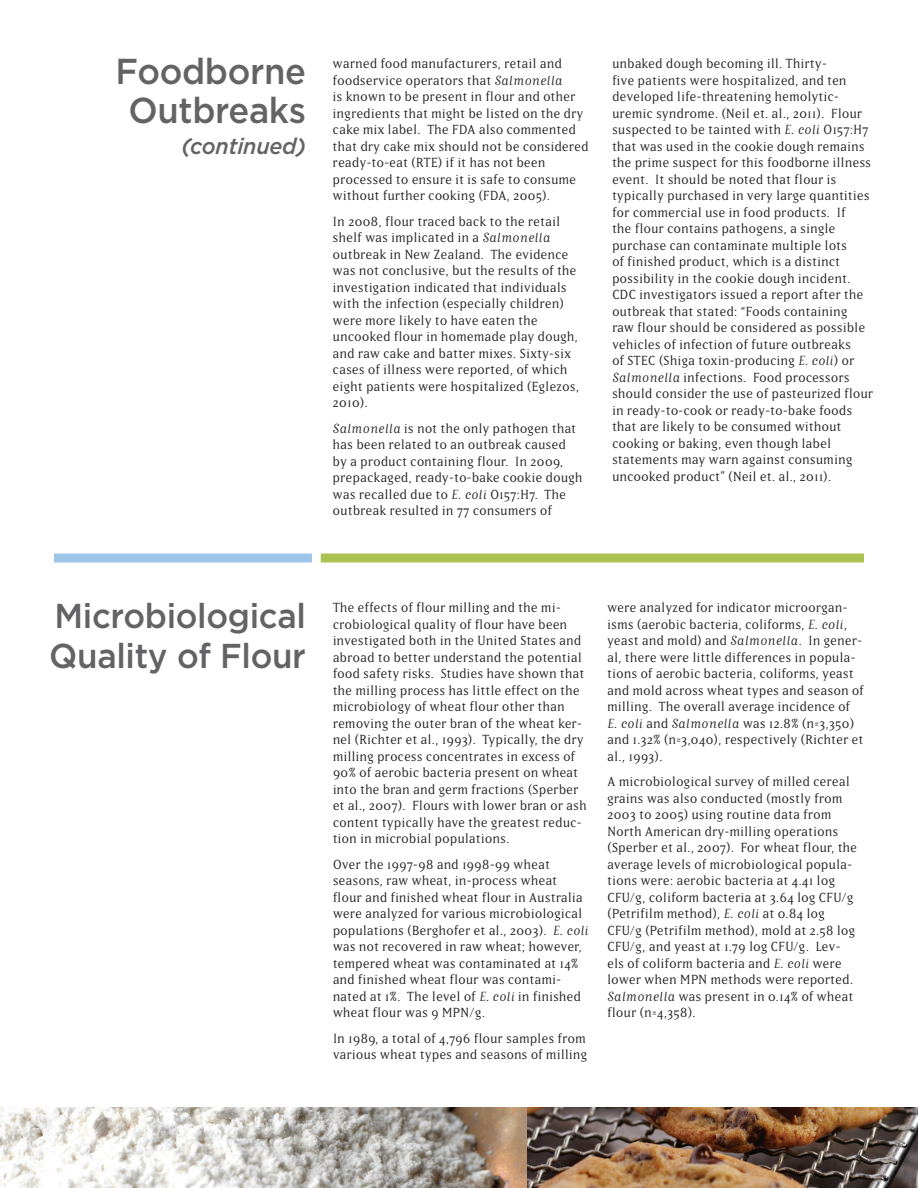
<style>
.page{position:relative;width:918px;height:1188px;background:#fff}
.page>*{position:absolute;margin:0;border:0;box-sizing:border-box;transform-origin:0 0}
.Headline{font:500 36px/39px "Gotham";letter-spacing:-.01em;color:#636366;text-align:center;scale:.96 1}
.Headline-2{font:500 34.5px/40.5px "Gotham";letter-spacing:-.01em;color:#636366;scale:.96 1}
.Headline-3{font:italic 500 22.5px "Gotham";letter-spacing:-.01em;color:#636366;scale:.96 1}
.t1{font:12.9px/16.5px "Matrix IIOT";letter-spacing:.04em;color:#231f20}
.s1{font-style:italic}
</style>
<div class="page">
<img style="left:0;top:1107px;width:527px;height:81px">
<div style="left:321px;top:554px;width:543px;height:8px;background:#a9c250"></div>
<div style="left:54px;top:554px;width:258px;height:8px;background:#9dc5e9"></div>
<img style="left:527px;top:1107px;width:391px;height:81px">
<p class="Headline" style="left:116px;top:51px;width:200px">Foodborne<br>Outbreaks</p>
<p class="Headline-3" style="left:182px;top:133px;width:131px">(continued)</p>
<p class="t1" style="left:333px;top:55px;width:257px">warned food manufacturers, retail and foodservice operators that <span class="s1">Salmonella<br></span>is known to be present in flour and other ingredients that might be listed on the dry cake mix label. The FDA also commented that dry cake mix should not be considered ready-to-eat (RTE) if it has not been processed to ensure it is safe to consume without further cooking (FDA, 2005).</p>
<p class="t1" style="left:333px;top:213px;width:247px">In 2008, flour traced back to the retail shelf was implicated in a <span class="s1">Salmonella </span>outbreak in New Zealand. The evidence was not conclusive, but the results of the investigation indicated that individuals with the infection (especially children) were more likely to have eaten the uncooked flour in homemade play dough, and raw cake and batter mixes. Sixty-six cases of illness were reported, of which eight patients were hospitalized (Eglezos, 2010).</p>
<p class="t1" style="left:333px;top:420px;width:251px"><span class="s1">Salmonella</span> is not the only pathogen that has been related to an outbreak caused by a product containing flour. In 2009, prepackaged, ready-to-bake cookie dough was recalled due to <span class="s1">E. coli</span> O157:H7. The outbreak resulted in 77 consumers of</p>
<p class="t1" style="left:612px;top:55px;width:262px">unbaked dough becoming ill. Thirty-<br>five patients were hospitalized, and ten developed life-threatening hemolytic&shy;uremic syndrome. (Neil et. al., 2011). Flour suspected to be tainted with <span class="s1">E. coli</span> O157:H7 that was used in the cookie dough remains the prime suspect for this foodborne illness event. It should be noted that flour is typically purchased in very large quantities for commercial use in food products. If<br>the flour contains pathogens, a single purchase can contaminate multiple lots<br>of finished product, which is a distinct possibility in the cookie dough incident.<br>CDC investigators issued a report after the outbreak that stated: “Foods containing<br>raw flour should be considered as possible vehicles of infection of future outbreaks<br>of STEC (Shiga toxin-producing <span class="s1">E. coli</span>) or <span class="s1">Salmonella</span> infections. Food processors should consider the use of pasteurized flour in ready-to-cook or ready-to-bake foods that are likely to be consumed without cooking or baking, even though label statements may warn against consuming uncooked product” (Neil et. al., 2011).</p>
<p class="Headline-2" style="left:49px;top:595px;width:269px">Microbiological<br>Quality of Flour</p>
<p class="t1" style="left:333px;top:599px;width:255px">The effects of flour milling and the mi&shy;crobiological quality of flour have been investigated both in the United States and abroad to better understand the potential food safety risks. Studies have shown that the milling process has little effect on the microbiology of wheat flour other than removing the outer bran of the wheat ker&shy;nel (Richter et al., 1993). Typically, the dry milling process concentrates in excess of 90% of aerobic bacteria present on wheat into the bran and germ fractions (Sperber et al., 2007). Flours with lower bran or ash content typically have the greatest reduc&shy;tion in microbial populations.</p>
<p class="t1" style="left:333px;top:855px;width:257px">Over the 1997-98 and 1998-99 wheat seasons, raw wheat, in-process wheat flour and finished wheat flour in Australia were analyzed for various microbiological populations (Berghofer et al., 2003). <span class="s1">E. coli </span>was not recovered in raw wheat; however, tempered wheat was contaminated at 14% and finished wheat flour was contami&shy;nated at 1%. The level of <span class="s1">E. coli</span> in finished wheat flour was 9 MPN/g.</p>
<p class="t1" style="left:333px;top:1029px;width:256px">In 1989, a total of 4,796 flour samples from various wheat types and seasons of milling</p>
<p class="t1" style="left:607px;top:599px;width:258px">were analyzed for indicator microorgan&shy;isms (aerobic bacteria, coliforms, <span class="s1">E. coli</span>, yeast and mold) and <span class="s1">Salmonella</span>. In gener&shy;al, there were little differences in popula&shy;tions of aerobic bacteria, coliforms, yeast and mold across wheat types and season of milling. The overall average incidence of<br><span class="s1">E. coli</span> and <span class="s1">Salmonella</span> was 12.8% (n=3,350) and 1.32% (n=3,040), respectively (Richter et al., 1993).</p>
<p class="t1" style="left:607px;top:773px;width:251px">A microbiological survey of milled cereal grains was also conducted (mostly from 2003 to 2005) using routine data from North American dry-milling operations (Sperber et al., 2007). For wheat flour, the average levels of microbiological popula&shy;tions were: aerobic bacteria at 4.41 log CFU/g, coliform bacteria at 3.64 log CFU/g (Petrifilm method), <span class="s1">E. coli</span> at 0.84 log CFU/g (Petrifilm method), mold at 2.58 log CFU/g, and yeast at 1.79 log CFU/g. Lev&shy;els of coliform bacteria and <span class="s1">E. coli</span> were lower when MPN methods were reported.<br><span class="s1">Salmonella</span> was present in 0.14% of wheat flour (n=4,358).</p>
</div>
